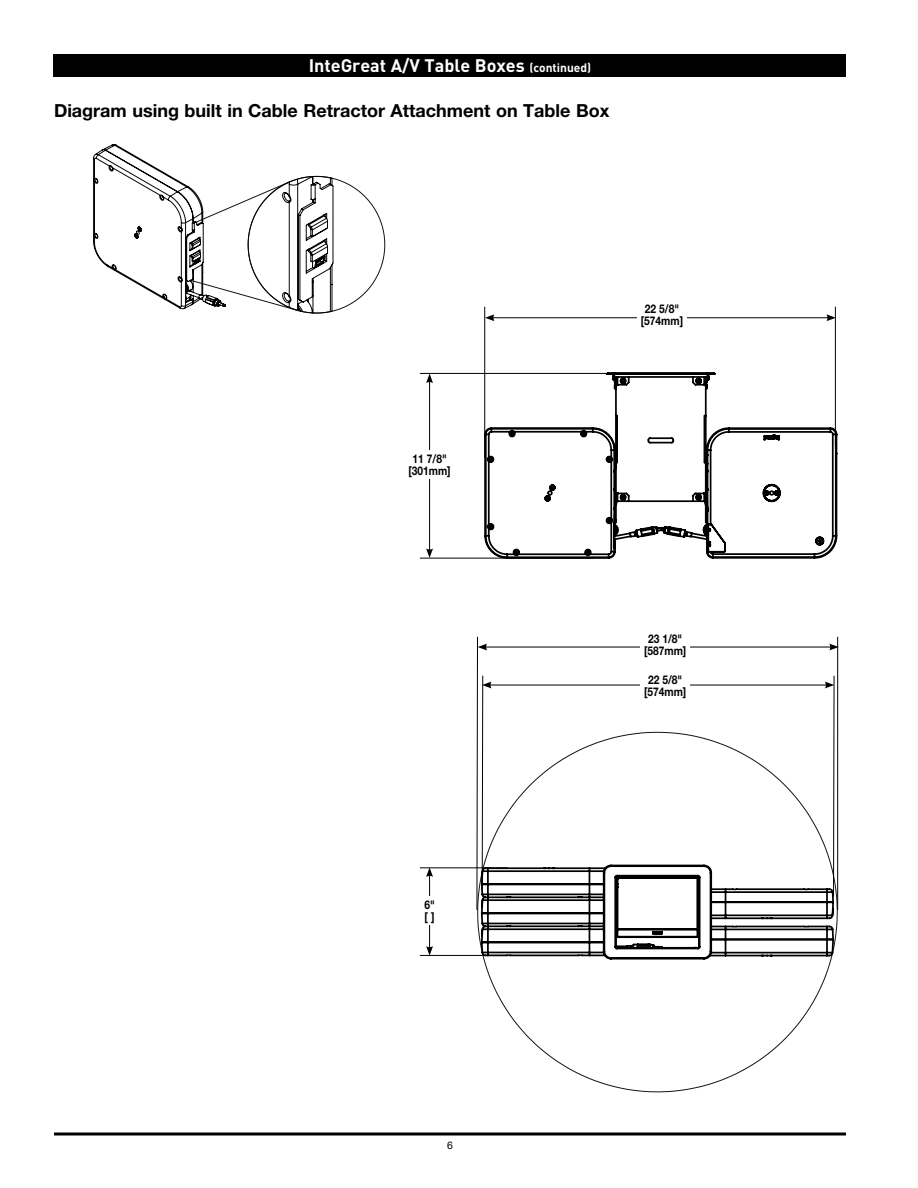
<style>
.page{position:relative;width:918px;height:1188px;background:#fff}
.page>*{position:absolute;margin:0;border:0;box-sizing:border-box;transform-origin:0 0}
.t1{font:700 18px "Helvetica Neue";color:#000}
.t2{font:700 18px "DIN Pro";color:#fff}
.t3{font:700 12px/12px "Helvetica Neue";color:#000;text-align:center;scale:.85 1}
.t4{font:10.5px "Helvetica Neue";color:#000}
.s1{font-size:12px}
</style>
<div class="page">
<svg style="left:54px;top:1132px;width:792px;height:4px;background:#3f3f3f"></svg>
<div style="left:54px;top:54px;width:792px;height:23px;background:#000"></div>
<hr style="left:420px;top:558px;width:174px;height:1px;background:#000">
<svg style="left:484px;top:371px;width:354px;height:188px"></svg>
<hr style="left:484px;top:307px;width:1px;height:151px;background:#000">
<hr style="left:420px;top:373px;width:187px;height:1px;background:#000">
<hr style="left:835px;top:307px;width:1px;height:140px;background:#000">
<hr style="left:492px;top:317px;width:337px;height:1px;background:#000">
<svg style="left:485px;top:314px;width:9px;height:7px"></svg>
<svg style="left:826px;top:314px;width:10px;height:7px"></svg>
<hr style="left:429px;top:381px;width:1px;height:170px;background:#000">
<svg style="left:426px;top:374px;width:7px;height:9px"></svg>
<svg style="left:426px;top:548px;width:7px;height:10px"></svg>
<div style="left:637px;top:303px;width:49px;height:29px;background:#fff"></div>
<div style="left:397px;top:450px;width:65px;height:29px;background:#fff"></div>
<svg style="left:493px;top:732px;width:345px;height:360px"></svg>
<svg style="left:477px;top:797px;width:358px;height:189px"></svg>
<hr style="left:837px;top:637px;width:1px;height:273px;background:#000">
<hr style="left:485px;top:647px;width:347px;height:1px;background:#000">
<svg style="left:829px;top:644px;width:10px;height:6px"></svg>
<hr style="left:489px;top:685px;width:338px;height:1px;background:#000">
<svg style="left:476px;top:636px;width:16px;height:275px"></svg>
<svg style="left:825px;top:675px;width:10px;height:223px"></svg>
<div style="left:641px;top:634px;width:49px;height:28px;background:#fff"></div>
<div style="left:641px;top:674px;width:49px;height:29px;background:#fff"></div>
<hr style="left:420px;top:955px;width:94px;height:1px;background:#000">
<hr style="left:420px;top:867px;width:88px;height:1px;background:#000">
<hr style="left:429px;top:875px;width:1px;height:74px;background:#000">
<svg style="left:426px;top:946px;width:7px;height:10px"></svg>
<svg style="left:426px;top:867px;width:7px;height:10px"></svg>
<div style="left:397px;top:896px;width:65px;height:29px;background:#fff"></div>
<svg style="left:93px;top:144px;width:292px;height:169px"></svg>
<h1 class="t2" style="left:309px;top:54px;width:284px">InteGreat A/V Table Boxes <span class="s1">(continued)</span></h1>
<h1 class="t1" style="left:54px;top:100px;width:557px">Diagram using built in Cable Retractor Attachment on Table Box</h1>
<p class="t3" style="left:408px;top:453px;width:51px">11 7/8" [301mm]</p>
<p class="t3" style="left:641px;top:302px;width:51px">22 5/8" [574mm]</p>
<p class="t3" style="left:644px;top:632px;width:51px">23 1/8" [587mm]</p>
<p class="t3" style="left:644px;top:673px;width:51px">22 5/8" [574mm]</p>
<p class="t3" style="left:424px;top:899px;width:14px;text-align:left">6" [ ]</p>
<p class="t4" style="left:447px;top:1139px;width:7px">6</p>
</div>
